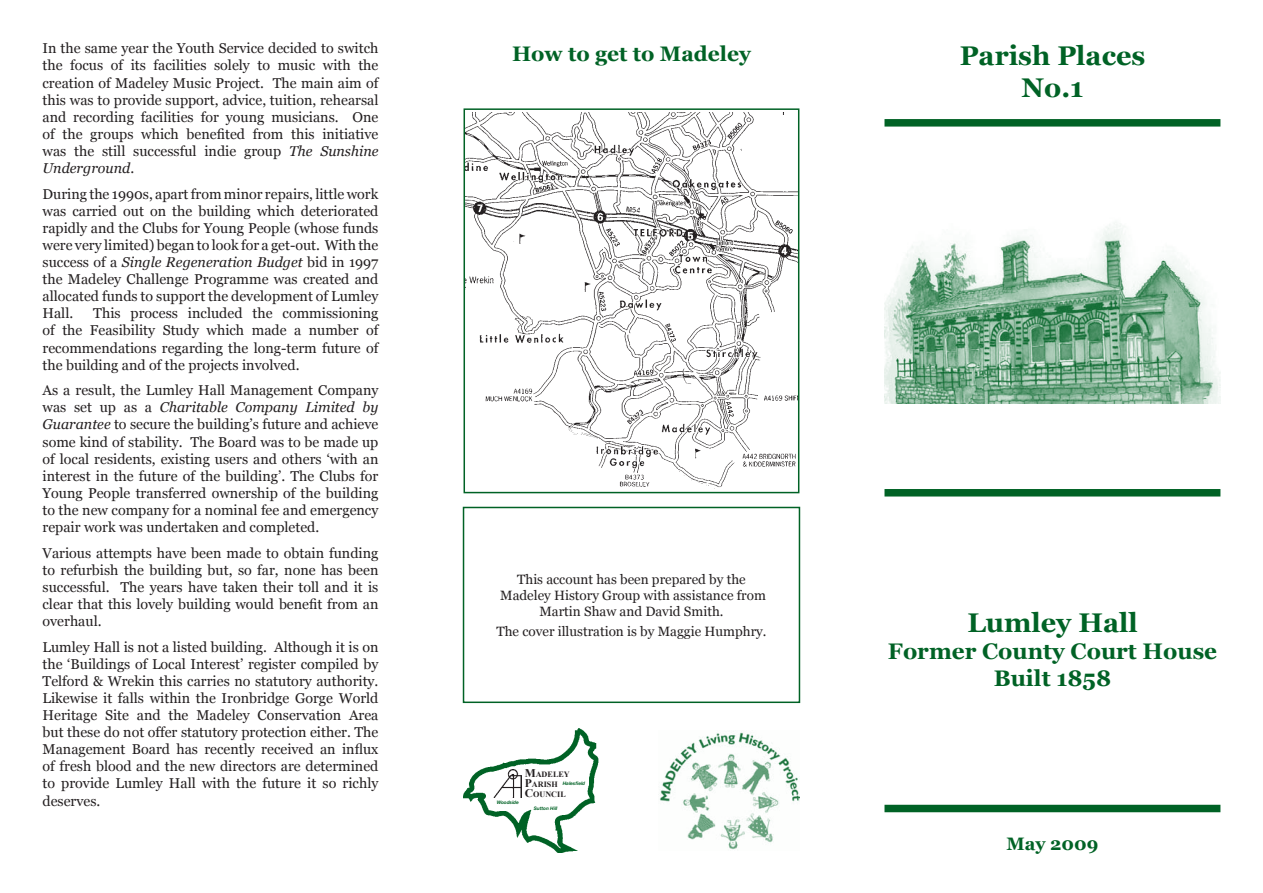
<style>
.page{position:relative;width:1263px;height:893px;background:#fff}
.page>*{position:absolute;margin:0;border:0;box-sizing:border-box;transform-origin:0 0}
.t1{font:700 27px/32.4px "Georgia";color:#006225;text-align:center}
.t2{font:700 22.5px/27px "Georgia";color:#006225;text-align:center}
.t3{font:700 21px "Georgia";color:#006225}
.t4{font:700 18px "Georgia";color:#006225}
.t5{font:14.25px/17.1px "Georgia";color:#231f20;text-align:justify}
.t6{font:13.5px/16.2px "Georgia";color:#231f20;text-align:center}
.t7{font:700 8.1px/10.1px "Times New Roman";color:#231f20}
.t8{font:italic 700 4.8px "Helvetica Neue";color:#006225}
.s1{font-style:italic}
.s2{font-size:11.7px}
</style>
<div class="page">
<img style="left:463px;top:728px;width:136px;height:125px">
<img style="left:493px;top:770px;width:28px;height:27px">
<img style="left:466px;top:113px;width:330px;height:376px">
<div style="left:463px;top:108px;width:336px;height:385px;border:2px solid #006225"></div>
<div style="left:463px;top:507px;width:337px;height:196px;border:2px solid #006225"></div>
<img style="left:884px;top:223px;width:336px;height:181px">
<div style="left:884px;top:119px;width:336px;height:8px;background:#006225"></div>
<div style="left:884px;top:489px;width:336px;height:7px;background:#006225"></div>
<div style="left:884px;top:805px;width:336px;height:7px;background:#006225"></div>
<img style="left:660px;top:732px;width:139px;height:118px">
<p class="t5" style="left:43px;top:40px;width:337px">In the same year the Youth Service decided to switch the focus of its facilities solely to music with the creation of Madeley Music Project. The main aim of this was to provide support, advice, tuition, rehearsal and recording facilities for young musicians. One of the groups which benefited from this initiative was the still successful indie group <span class="s1">The Sunshine Underground</span>.</p>
<p class="t5" style="left:43px;top:185px;width:337px">During the 1990s, apart from minor repairs, little work was carried out on the building which deteriorated rapidly and the Clubs for Young People (whose funds were very limited) began to look for a get-out. With the success of a <span class="s1">Single Regeneration Budget</span> bid in 1997 the Madeley Challenge Programme was created and allocated funds to support the development of Lumley Hall.</p>
<p class="t5" style="left:43px;top:305px;width:337px;text-indent:51px">This process included the commissioning of the Feasibility Study which made a number of recommendations regarding the long-term future of the building and of the projects involved.</p>
<p class="t5" style="left:43px;top:382px;width:337px">As a result, the Lumley Hall Management Company was set up as a <span class="s1">Charitable Company Limited by Guarantee</span> to secure the building’s future and achieve some kind of stability. The Board was to be made up of local residents, existing users and others ‘with an interest in the future of the building’. The Clubs for Young People transferred ownership of the building to the new company for a nominal fee and emergency repair work was undertaken and completed.</p>
<p class="t5" style="left:43px;top:544px;width:337px">Various attempts have been made to obtain funding to refurbish the building but, so far, none has been successful. The years have taken their toll and it is clear that this lovely building would benefit from an overhaul.</p>
<p class="t5" style="left:43px;top:638px;width:337px">Lumley Hall is not a listed building. Although it is on the ‘Buildings of Local Interest’ register compiled by Telford &amp; Wrekin this carries no statutory authority.<br>Likewise it falls within the Ironbridge Gorge World Heritage Site and the Madeley Conservation Area but these do not offer statutory protection either. The Management Board has recently received an influx of fresh blood and the new directors are determined to provide Lumley Hall with the future it so richly deserves.</p>
<h3 class="t3" style="left:512px;top:41px;width:240px">How to get to Madeley</h3>
<p class="t6" style="left:500px;top:571px;width:267px">This account has been prepared by the<br>Madeley History Group with assistance from<br>Martin Shaw and David Smith.</p>
<p class="t6" style="left:496px;top:624px;width:272px">The cover illustration is by Maggie Humphry.</p>
<p class="t7" style="left:525px;top:770px;width:47px"><span class="s2">M</span>ADELEY<br><span class="s2">P</span>ARISH<br><span class="s2">C</span>OUNCIL</p>
<p class="t8" style="left:563px;top:780px;width:24px">Halesfield</p>
<p class="t8" style="left:497px;top:799px;width:24px">Woodside</p>
<p class="t8" style="left:534px;top:806px;width:25px">Sutton Hill</p>
<h1 class="t1" style="left:960px;top:39px;width:187px">Parish Places<br>No.1</h1>
<h1 class="t1" style="left:967px;top:606px;width:172px">Lumley Hall</h1>
<h2 class="t2" style="left:888px;top:637px;width:331px">Former County Court House<br>Built 1858</h2>
<p class="t4" style="left:1006px;top:834px;width:93px">May 2009</p>
</div>
